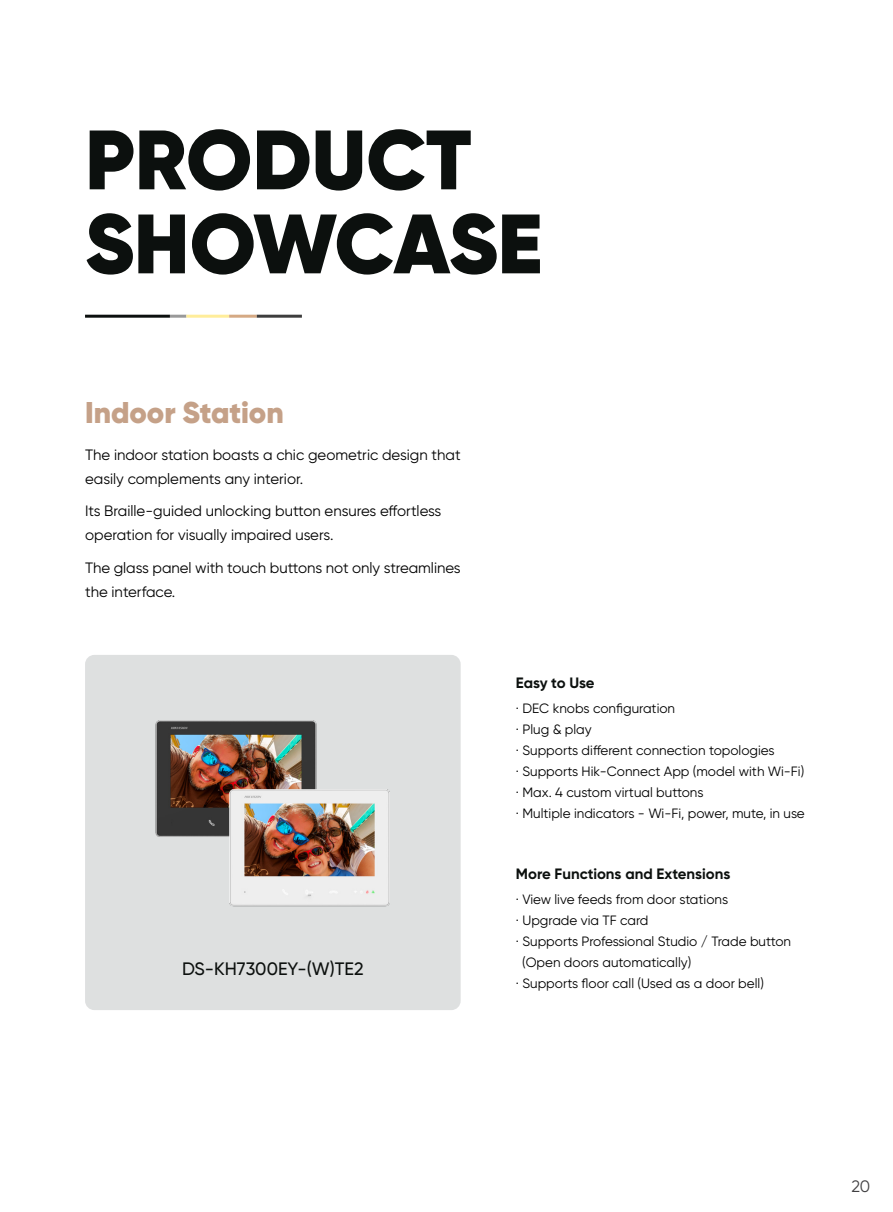
<style>
.page{position:relative;width:893px;height:1212px;background:#fff}
.page>*{position:absolute;margin:0;border:0;box-sizing:border-box;transform-origin:0 0}
.t1{font:900 84px/84px "Gilroy";letter-spacing:-.005em;color:#0c100e}
.t2{font:900 30px "Gilroy";color:#c5a188}
.t3{font:500 18px "Gilroy";color:#0c100e}
.t4{font:16.5px "Gilroy";color:#414042}
.t5{font:15px/24px "Gilroy";color:#000}
.t6{font:700 15px "Gilroy";color:#0c100e}
.t7{font:13.5px/21px "Gilroy";color:#000}
</style>
<div class="page">
<div style="left:85px;top:655px;width:376px;height:355px;background:#dee0e0;border-radius:9px"></div>
<hr style="left:85px;top:315px;width:85px;height:3px;background:#0b0f0e">
<hr style="left:170px;top:315px;width:16px;height:3px;background:#999">
<hr style="left:186px;top:315px;width:43px;height:3px;background:#ffed9a">
<hr style="left:229px;top:315px;width:28px;height:3px;background:#d5a984">
<hr style="left:257px;top:315px;width:45px;height:3px;background:#3d3d3d">
<img style="left:155px;top:720px;width:162px;height:117px">
<img style="left:218px;top:778px;width:172px;height:129px">
<h1 class="t1" style="left:85px;top:118px;width:459px">PRODUCT<br>SHOWCASE</h1>
<h2 class="t2" style="left:85px;top:394px;width:200px">Indoor Station</h2>
<p class="t5" style="left:85px;top:442px;width:377px">The indoor station boasts a chic geometric design that easily complements any interior.</p>
<p class="t5" style="left:85px;top:499px;width:358px">Its Braille-guided unlocking button ensures effortless operation for visually impaired users.</p>
<p class="t5" style="left:85px;top:555px;width:377px">The glass panel with touch buttons not only streamlines the interface.</p>
<h3 class="t3" style="left:182px;top:958px;width:183px">DS-KH7300EY-(W)TE2</h3>
<p class="t6" style="left:516px;top:673px;width:80px">Easy to Use</p>
<p class="t7" style="left:516px;top:698px;width:290px">· DEC knobs configuration<br>· Plug &amp; play<br>· Supports different connection topologies<br>· Supports Hik-Connect App (model with Wi-Fi) · Max. 4 custom virtual buttons<br>· Multiple indicators - Wi-Fi, power, mute, in use</p>
<p class="t6" style="left:516px;top:864px;width:216px">More Functions and Extensions</p>
<p class="t7" style="left:516px;top:889px;width:214px">· View live feeds from door stations</p>
<p class="t7" style="left:516px;top:910px;width:134px">· Upgrade via TF card</p>
<p class="t7" style="left:516px;top:931px;width:277px">· Supports Professional Studio / Trade button</p>
<p class="t7" style="left:522px;top:952px;width:171px">(Open doors automatically)</p>
<p class="t7" style="left:516px;top:973px;width:249px">· Supports floor call (Used as a door bell)</p>
<p class="t4" style="left:851px;top:1176px;width:20px">20</p>
</div>
